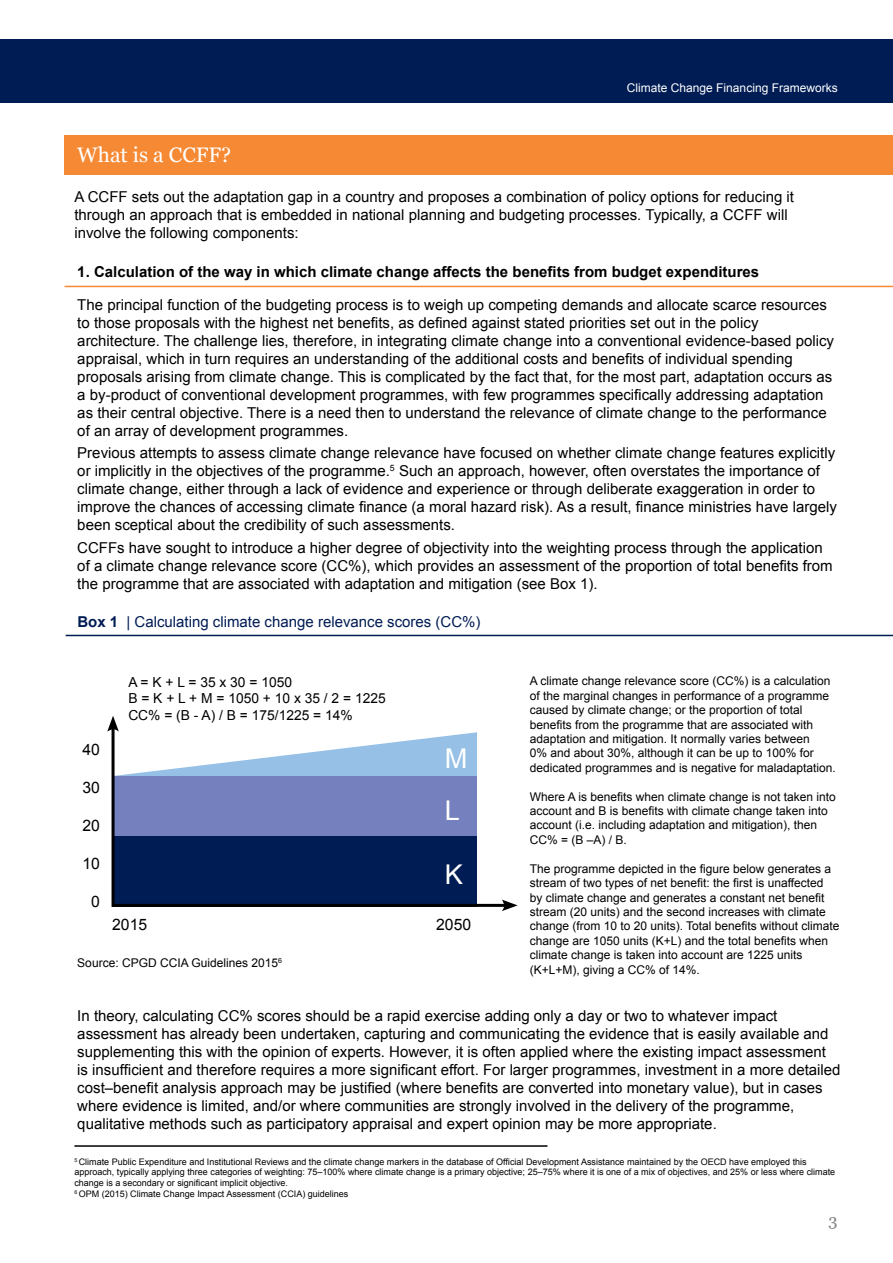
<style>
.page{position:relative;width:893px;height:1263px;background:#fff}
.page>*{position:absolute;margin:0;border:0;box-sizing:border-box;transform-origin:0 0}
.t1{font:27.3px/51.6px "Arial";color:#fff}
.t2{font:21px "Georgia";color:#fff}
.t3{font:16.5px "Georgia";color:#818285}
.t4{font:15.75px "Arial";color:#000}
.t5{font:15px/18px "Arial";color:#000}
.t6{font:700 15px "Arial";color:#000}
.t7{font:15px "Arial";color:#001c54}
.t8{font:13.8px/16.5px "Arial";color:#000}
.t9{font:12px/14.4px "Arial";color:#000}
.t10{font:12px "Arial";color:#fff}
.t11{font:9px/10.8px "Arial";color:#000}
.s1{font-weight:700}
</style>
<div class="page">
<div style="left:0;top:39px;width:893px;height:64px;background:#001c54"></div>
<hr style="left:65px;top:286px;width:828px;height:1px;background:#f68933">
<hr style="left:74px;top:1145px;width:473px;height:2px;background:#000">
<hr style="left:66px;top:635px;width:827px;height:1px;background:#001c54">
<svg style="left:111px;top:785px;width:391px;height:122px;background:#3d5085"></svg>
<svg style="left:107px;top:716px;width:370px;height:69px"></svg>
<svg style="left:502px;top:899px;width:16px;height:12px"></svg>
<div style="left:65px;top:135px;width:828px;height:40px;background:#f68933"></div>
<h2 class="t2" style="left:77px;top:142px;width:155px">What is a CCFF?</h2>
<p class="t10" style="left:627px;top:80px;width:212px">Climate Change Financing Frameworks</p>
<p class="t5" style="left:74px;top:188px;width:721px">A CCFF sets out the adaptation gap in a country and proposes a combination of policy options for reducing it through an approach that is embedded in national planning and budgeting processes. Typically, a CCFF will involve the following components:</p>
<p class="t6" style="left:77px;top:262px;width:683px">1. Calculation of the way in which climate change affects the benefits from budget expenditures</p>
<p class="t5" style="left:77px;top:296px;width:758px">The principal function of the budgeting process is to weigh up competing demands and allocate scarce resources to those proposals with the highest net benefits, as defined against stated priorities set out in the policy architecture. The challenge lies, therefore, in integrating climate change into a conventional evidence-based policy appraisal, which in turn requires an understanding of the additional costs and benefits of individual spending proposals arising from climate change. This is complicated by the fact that, for the most part, adaptation occurs as a by-product of conventional development programmes, with few programmes specifically addressing adaptation as their central objective. There is a need then to understand the relevance of climate change to the performance of an array of development programmes.</p>
<p class="t5" style="left:77px;top:444px;width:761px">Previous attempts to assess climate change relevance have focused on whether climate change features explicitly or implicitly in the objectives of the programme.<sup>5</sup> Such an approach, however, often overstates the importance of climate change, either through a lack of evidence and experience or through deliberate exaggeration in order to improve the chances of accessing climate finance (a moral hazard risk). As a result, finance ministries have largely been sceptical about the credibility of such assessments.</p>
<p class="t5" style="left:77px;top:539px;width:757px">CCFFs have sought to introduce a higher degree of objectivity into the weighting process through the application of a climate change relevance score (CC%), which provides an assessment of the proportion of total benefits from the programme that are associated with adaptation and mitigation (see Box 1).</p>
<p class="t7" style="left:77px;top:611px;width:405px"><span class="s1">Box 1</span> | Calculating climate change relevance scores (CC%)</p>
<p class="t4" style="left:82px;top:739px;width:19px">40</p>
<p class="t4" style="left:82px;top:777px;width:19px">30</p>
<p class="t4" style="left:82px;top:815px;width:19px">20</p>
<p class="t4" style="left:82px;top:853px;width:19px">10</p>
<p class="t4" style="left:91px;top:891px;width:10px">0</p>
<p class="t8" style="left:128px;top:674px;width:259px">A = K + L = 35 x 30 = 1050<br>B = K + L + M = 1050 + 10 x 35 / 2 = 1225<br>CC% = (B - A) / B = 175/1225 = 14%</p>
<h1 class="t1" style="left:445px;top:733px;width:24px">M<br>L</h1>
<h1 class="t1" style="left:445px;top:849px;width:20px">K</h1>
<p class="t4" style="left:112px;top:914px;width:37px">2015</p>
<p class="t4" style="left:436px;top:914px;width:37px">2050</p>
<p class="t9" style="left:77px;top:955px;width:206px">Source: CPGD CCIA Guidelines 2015<sup>6</sup></p>
<p class="t9" style="left:530px;top:674px;width:308px">A climate change relevance score (CC%) is a calculation of the marginal changes in performance of a programme caused by climate change; or the proportion of total benefits from the programme that are associated with adaptation and mitigation. It normally varies between<br>0% and about 30%, although it can be up to 100% for dedicated programmes and is negative for maladaptation.</p>
<p class="t9" style="left:530px;top:789px;width:308px">Where A is benefits when climate change is not taken into account and B is benefits with climate change taken into account (i.e. including adaptation and mitigation), then CC% = (B –A) / B.</p>
<p class="t9" style="left:530px;top:861px;width:311px">The programme depicted in the figure below generates a stream of two types of net benefit: the first is unaffected<br>by climate change and generates a constant net benefit stream (20 units) and the second increases with climate change (from 10 to 20 units). Total benefits without climate change are 1050 units (K+L) and the total benefits when climate change is taken into account are 1225 units (K+L+M), giving a CC% of 14%.</p>
<p class="t5" style="left:77px;top:1007px;width:765px">In theory, calculating CC% scores should be a rapid exercise adding only a day or two to whatever impact assessment has already been undertaken, capturing and communicating the evidence that is easily available and supplementing this with the opinion of experts. However, it is often applied where the existing impact assessment is insufficient and therefore requires a more significant effort. For larger programmes, investment in a more detailed cost–benefit analysis approach may be justified (where benefits are converted into monetary value), but in cases where evidence is limited, and/or where communities are strongly involved in the delivery of the programme, qualitative methods such as participatory appraisal and expert opinion may be more appropriate.</p>
<p class="t11" style="left:74px;top:1156px;width:762px"><sup>5</sup> Climate Public Expenditure and Institutional Reviews and the climate change markers in the database of Official Development Assistance maintained by the OECD have employed this approach, typically applying three categories of weighting: 75–100% where climate change is a primary objective; 25–75% where it is one of a mix of objectives, and 25% or less where climate change is a secondary or significant implicit objective.<br><sup>6</sup> OPM (2015) Climate Change Impact Assessment (CCIA) guidelines</p>
<p class="t3" style="left:829px;top:1211px;width:11px">3</p>
</div>
